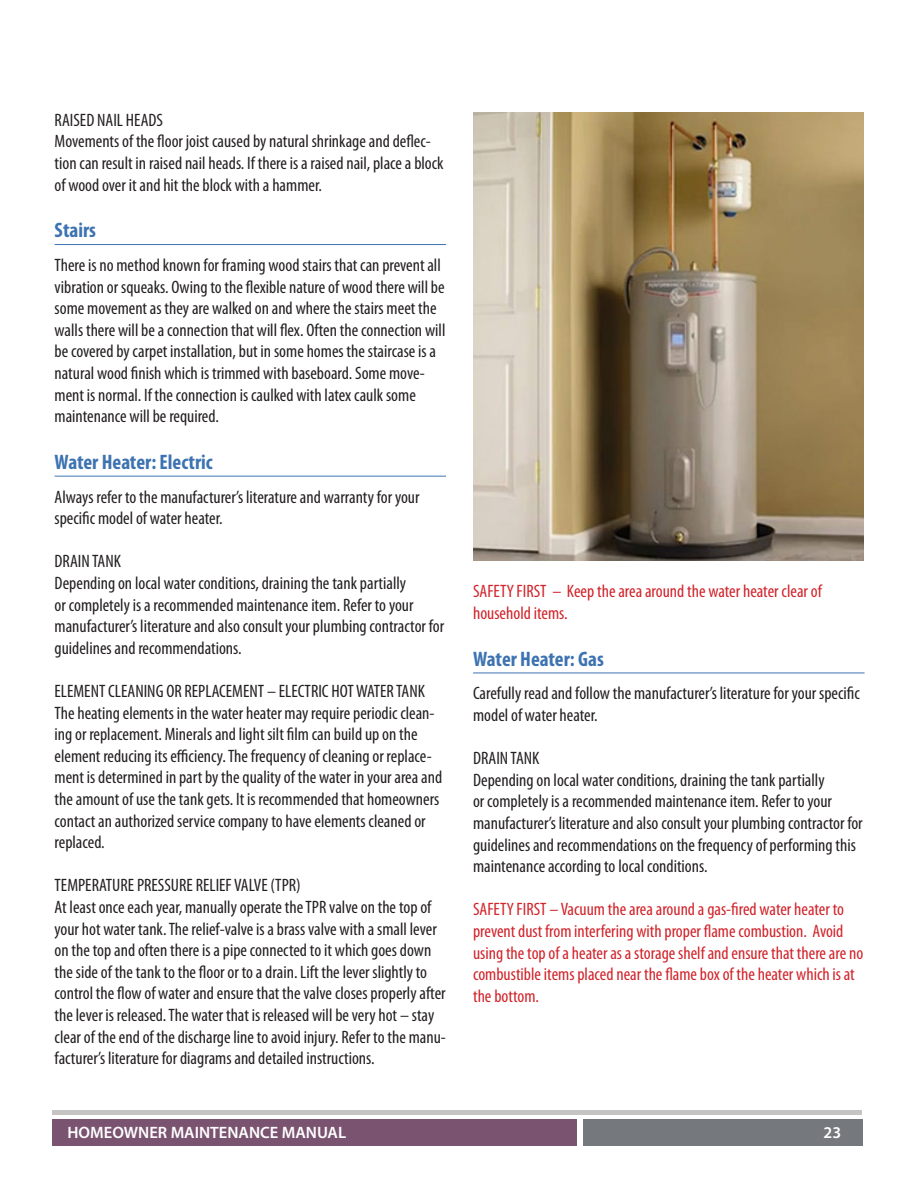
<style>
.page{position:relative;width:918px;height:1188px;background:#fff}
.page>*{position:absolute;margin:0;border:0;box-sizing:border-box;transform-origin:0 0}
.t1{font:700 condensed 21px "Myriad Pro";color:#3d73b1}
.t2{font:condensed 18px/21.6px "Myriad Pro";color:#231f20}
.t3{font:condensed 18px/21.6px "Myriad Pro";color:#d1232a}
.t4{font:600 16.5px "Myriad Pro";color:#fff}
</style>
<div class="page">
<div style="left:52px;top:1120px;width:525px;height:26px;background:#7a5371"></div>
<div style="left:583px;top:1120px;width:279px;height:26px;background:#75787c"></div>
<hr style="left:52px;top:1111px;width:810px;height:4px;background:#c6c3c3">
<hr style="left:55px;top:244px;width:391px;height:1px;background:#3d73b1">
<hr style="left:55px;top:476px;width:391px;height:1px;background:#3d73b1">
<hr style="left:473px;top:673px;width:392px;height:1px;background:#3d73b1">
<img style="left:473px;top:113px;width:391px;height:448px">
<p class="t2" style="left:55px;top:109px;width:110px">RAISED NAIL HEADS</p>
<p class="t2" style="left:55px;top:130px;width:391px">Movements of the floor joist caused by natural shrinkage and deflec&shy;tion can result in raised nail heads. If there is a raised nail, place a block of wood over it and hit the block with a hammer.</p>
<p class="t1" style="left:55px;top:217px;width:43px">Stairs</p>
<p class="t2" style="left:55px;top:254px;width:392px">There is no method known for framing wood stairs that can prevent all vibration or squeaks. Owing to the flexible nature of wood there will be some movement as they are walked on and where the stairs meet the walls there will be a connection that will flex. Often the connection will be covered by carpet installation, but in some homes the staircase is a natural wood finish which is trimmed with baseboard. Some move&shy;ment is normal. If the connection is caulked with latex caulk some maintenance will be required.</p>
<p class="t1" style="left:55px;top:449px;width:160px">Water Heater: Electric</p>
<p class="t2" style="left:55px;top:486px;width:366px">Always refer to the manufacturer’s literature and warranty for your specific model of water heater.</p>
<p class="t2" style="left:55px;top:550px;width:68px">DRAIN TANK</p>
<p class="t2" style="left:55px;top:572px;width:391px">Depending on local water conditions, draining the tank partially<br>or completely is a recommended maintenance item. Refer to your manufacturer’s literature and also consult your plumbing contractor for guidelines and recommendations.</p>
<p class="t2" style="left:55px;top:680px;width:372px">ELEMENT CLEANING OR REPLACEMENT – ELECTRIC HOT WATER TANK</p>
<p class="t2" style="left:55px;top:702px;width:389px">The heating elements in the water heater may require periodic clean&shy;ing or replacement. Minerals and light silt film can build up on the element reducing its efficiency. The frequency of cleaning or replace&shy;ment is determined in part by the quality of the water in your area and the amount of use the tank gets. It is recommended that homeowners contact an authorized service company to have elements cleaned or replaced.</p>
<p class="t2" style="left:55px;top:874px;width:248px">TEMPERATURE PRESSURE RELIEF VALVE (TPR)</p>
<p class="t2" style="left:55px;top:896px;width:393px">At least once each year, manually operate the TPR valve on the top of your hot water tank. The relief-valve is a brass valve with a small lever on the top and often there is a pipe connected to it which goes down the side of the tank to the floor or to a drain. Lift the lever slightly to control the flow of water and ensure that the valve closes properly after the lever is released. The water that is released will be very hot – stay clear of the end of the discharge line to avoid injury. Refer to the manu&shy;facturer’s literature for diagrams and detailed instructions.</p>
<p class="t3" style="left:473px;top:580px;width:350px">SAFETY FIRST – Keep the area around the water heater clear of household items.</p>
<p class="t1" style="left:473px;top:646px;width:132px">Water Heater: Gas</p>
<p class="t2" style="left:473px;top:682px;width:388px">Carefully read and follow the manufacturer’s literature for your specific model of water heater.</p>
<p class="t2" style="left:473px;top:747px;width:68px">DRAIN TANK</p>
<p class="t2" style="left:473px;top:769px;width:353px">Depending on local water conditions, draining the tank partially</p>
<p class="t2" style="left:473px;top:790px;width:391px">or completely is a recommended maintenance item. Refer to your manufacturer’s literature and also consult your plumbing contractor for guidelines and recommendations on the frequency of performing this maintenance according to local conditions.</p>
<p class="t3" style="left:473px;top:898px;width:392px">SAFETY FIRST – Vacuum the area around a gas-fired water heater to prevent dust from interfering with proper flame combustion. Avoid using the top of a heater as a storage shelf and ensure that there are no combustible items placed near the flame box of the heater which is at the bottom.</p>
<p class="t4" style="left:68px;top:1122px;width:280px">HOMEOWNER MAINTENANCE MANUAL</p>
<p class="t4" style="left:824px;top:1122px;width:19px">23</p>
</div>
